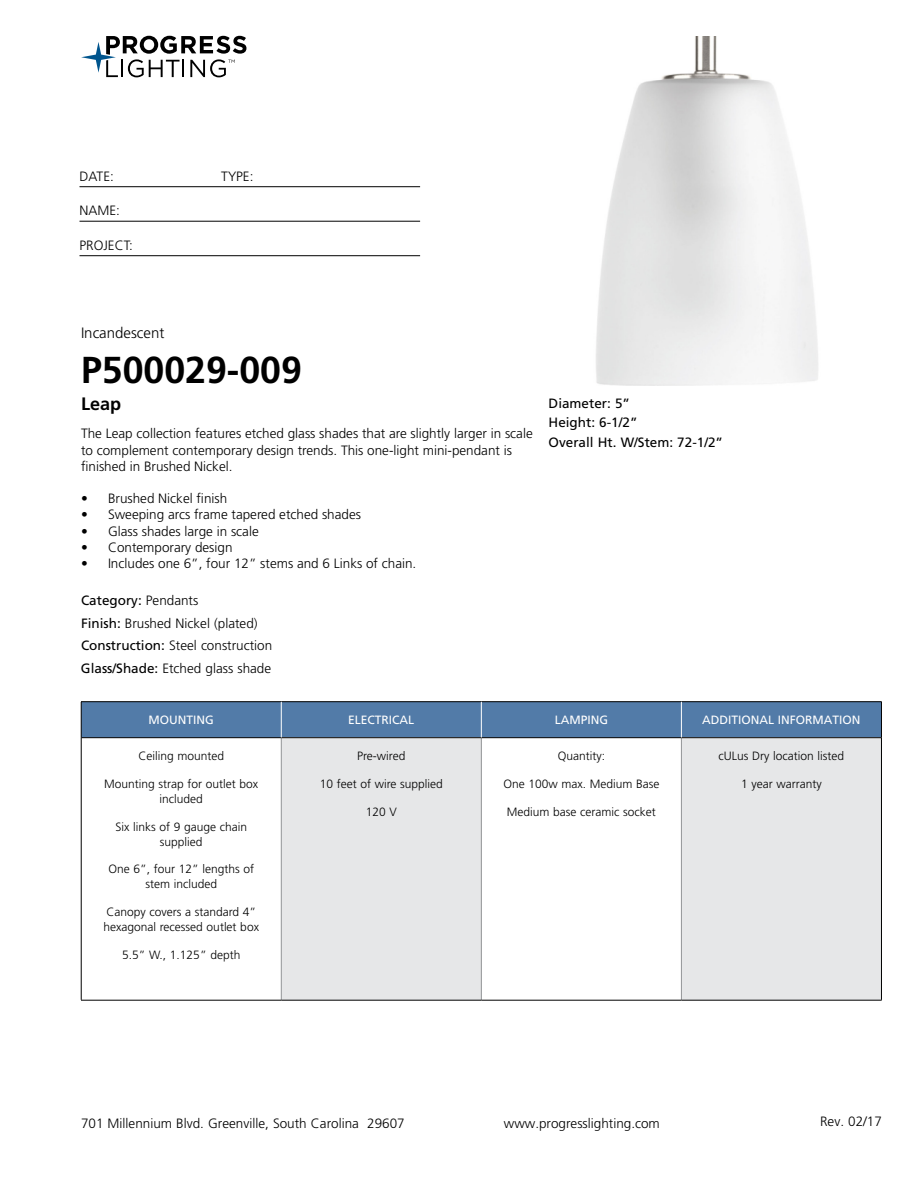
<style>
.page{position:relative;width:918px;height:1188px;background:#fff}
.page>*{position:absolute;margin:0;border:0;box-sizing:border-box;transform-origin:0 0}
.t1{font:700 37.5px "Frutiger LT Std";color:#000}
.t2{font:700 18px "Frutiger LT Std";color:#000}
.t3{font:300 15px "Frutiger LT Std";color:#000}
.t4{font:300 13.5px/22.5px "Frutiger LT Std";color:#000}
.t5{font:13.5px/19.5px "Frutiger LT Std";color:#000}
.t6{font:300 12px/15px "Frutiger LT Std";color:#000;text-align:center}
.t7{font:12px "Frutiger LT Std";color:#fff}
.s1{font-weight:400}
</style>
<div class="page">
<svg style="left:81px;top:36px;width:165px;height:41px"></svg>
<hr style="left:80px;top:186px;width:340px;height:1px;background:#000">
<hr style="left:80px;top:221px;width:340px;height:1px;background:#000">
<hr style="left:80px;top:255px;width:340px;height:1px;background:#000">
<div style="left:82px;top:702px;width:799px;height:35px;background:#527ba8"></div>
<div style="left:281px;top:738px;width:200px;height:262px;background:#e6e7e8"></div>
<div style="left:681px;top:738px;width:200px;height:262px;background:#e6e7e8"></div>
<hr style="left:281px;top:738px;width:1px;height:262px;background:#939598">
<hr style="left:481px;top:738px;width:1px;height:262px;background:#939598">
<hr style="left:681px;top:738px;width:1px;height:262px;background:#939598">
<hr style="left:81px;top:737px;width:200px;height:1px;background:#000">
<hr style="left:281px;top:737px;width:200px;height:1px;background:#000">
<hr style="left:481px;top:737px;width:200px;height:1px;background:#000">
<hr style="left:681px;top:737px;width:200px;height:1px;background:#000">
<hr style="left:81px;top:1000px;width:200px;height:1px;background:#000">
<hr style="left:281px;top:1000px;width:200px;height:1px;background:#000">
<hr style="left:481px;top:1000px;width:200px;height:1px;background:#000">
<hr style="left:681px;top:1000px;width:201px;height:1px;background:#000">
<hr style="left:81px;top:701px;width:200px;height:1px;background:#000">
<hr style="left:81px;top:702px;width:1px;height:36px;background:#000">
<hr style="left:281px;top:701px;width:200px;height:1px;background:#000">
<hr style="left:481px;top:701px;width:200px;height:1px;background:#000">
<hr style="left:681px;top:701px;width:201px;height:1px;background:#000">
<hr style="left:881px;top:702px;width:1px;height:36px;background:#000">
<hr style="left:81px;top:738px;width:1px;height:262px;background:#000">
<hr style="left:881px;top:738px;width:1px;height:262px;background:#000">
<hr style="left:281px;top:702px;width:1px;height:35px;background:#fff">
<hr style="left:681px;top:702px;width:1px;height:35px;background:#fff">
<hr style="left:481px;top:702px;width:1px;height:35px;background:#fff">
<img style="left:596px;top:36px;width:222px;height:349px">
<p class="t4" style="left:80px;top:166px;width:36px">DATE:</p>
<p class="t4" style="left:221px;top:166px;width:34px">TYPE:</p>
<p class="t4" style="left:80px;top:201px;width:42px">NAME:</p>
<p class="t4" style="left:80px;top:235px;width:55px">PROJECT:</p>
<p class="t3" style="left:81px;top:327px;width:85px">Incandescent</p>
<h1 class="t1" style="left:81px;top:357px;width:222px">P500029-009</h1>
<h2 class="t2" style="left:81px;top:397px;width:42px">Leap</h2>
<p class="t4" style="left:81px;top:427px;width:453px;line-height:16.2px">The Leap collection features etched glass shades that are slightly larger in scale to complement contemporary design trends. This one-light mini-pendant is finished in Brushed Nickel.</p>
<p class="t4" style="left:81px;top:488px;width:148px">• Brushed Nickel finish</p>
<p class="t4" style="left:81px;top:504px;width:282px">• Sweeping arcs frame tapered etched shades</p>
<p class="t4" style="left:81px;top:521px;width:179px">• Glass shades large in scale</p>
<p class="t4" style="left:81px;top:537px;width:153px">• Contemporary design</p>
<p class="t4" style="left:81px;top:553px;width:337px">• Includes one 6”, four 12” stems and 6 Links of chain.</p>
<p class="t4" style="left:81px;top:591px;width:193px"><span class="s1">Category:</span> Pendants<br><span class="s1">Finish:</span> Brushed Nickel (plated)<br><span class="s1">Construction:</span> Steel construction<br><span class="s1">Glass/Shade:</span> Etched glass shade</p>
<p class="t7" style="left:149px;top:715px;width:67px">MOUNTING</p>
<p class="t7" style="left:348px;top:715px;width:68px">ELECTRICAL</p>
<p class="t7" style="left:555px;top:715px;width:55px">LAMPING</p>
<p class="t7" style="left:702px;top:715px;width:160px">ADDITIONAL INFORMATION</p>
<p class="t6" style="left:138px;top:749px;width:87px">Ceiling mounted</p>
<p class="t6" style="left:104px;top:777px;width:156px">Mounting strap for outlet box included</p>
<p class="t6" style="left:115px;top:820px;width:133px">Six links of 9 gauge chain supplied</p>
<p class="t6" style="left:108px;top:863px;width:147px">One 6”, four 12” lengths of stem included</p>
<p class="t6" style="left:104px;top:905px;width:157px;text-align:left">Canopy covers a standard 4” hexagonal recessed outlet box</p>
<p class="t6" style="left:122px;top:948px;width:120px">5.5” W., 1.125” depth</p>
<p class="t5" style="left:549px;top:394px;width:176px">Diameter: 5”<br>Height: 6-1/2”<br>Overall Ht. W/Stem: 72-1/2”</p>
<p class="t6" style="left:357px;top:749px;width:50px">Pre-wired</p>
<p class="t6" style="left:320px;top:777px;width:125px">10 feet of wire supplied</p>
<p class="t6" style="left:366px;top:805px;width:33px">120 V</p>
<p class="t6" style="left:719px;top:749px;width:127px">cULus Dry location listed</p>
<p class="t6" style="left:741px;top:777px;width:82px">1 year warranty</p>
<p class="t6" style="left:558px;top:749px;width:49px">Quantity:</p>
<p class="t6" style="left:503px;top:777px;width:158px">One 100w max. Medium Base</p>
<p class="t6" style="left:507px;top:805px;width:151px">Medium base ceramic socket</p>
<p class="t4" style="left:81px;top:1113px;width:325px">701 Millennium Blvd. Greenville, South Carolina 29607</p>
<p class="t4" style="left:504px;top:1113px;width:158px">www.progresslighting.com</p>
<p class="t4" style="left:820px;top:1111px;width:63px">Rev. 02/17</p>
</div>
